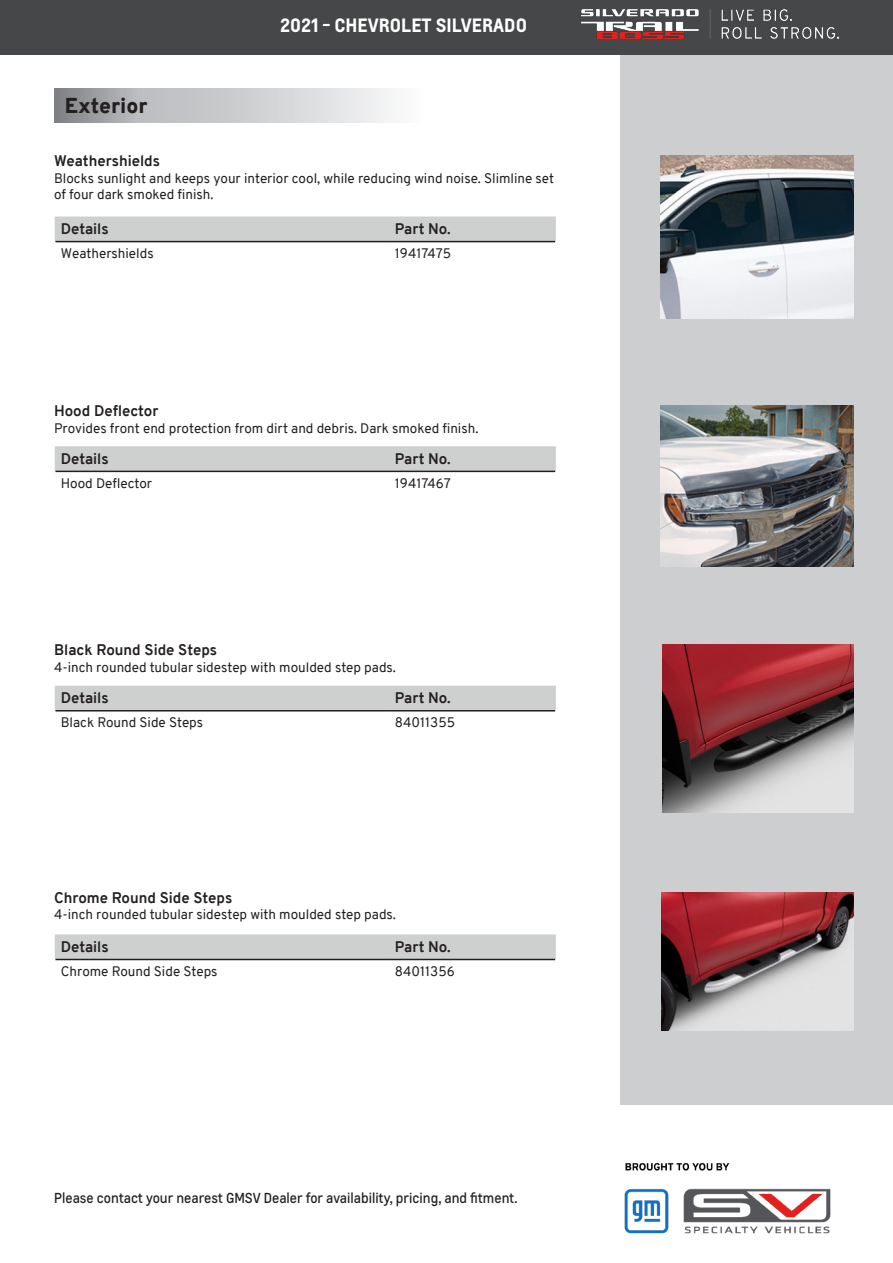
<style>
.page{position:relative;width:893px;height:1263px;background:#fff}
.page>*{position:absolute;margin:0;border:0;box-sizing:border-box;transform-origin:0 0}
.t1{font:900 21px "Overpass";color:#231f20}
.t2{font:700 18px "Louis Global 2";color:#fff}
.t3{font:700 15px "Overpass";color:#231f20}
.t4{font:13.5px/16.2px "Overpass";color:#231f20}
.t5{font:13.5px "Louis Global 2";color:#231f20}
</style>
<div class="page">
<div style="left:621px;top:19px;width:272px;height:1086px;background:#cdced0"></div>
<div style="left:0;top:0;width:893px;height:54px;background:#464748"></div>
<img style="left:624px;top:1162px;width:207px;height:72px">
<svg style="left:54px;top:89px;width:337px;height:34px;background:#c5c7c9"></svg>
<svg style="left:55px;top:216px;width:501px;height:26px;background:#cccfce"></svg>
<hr style="left:56px;top:241px;width:333px;height:1px;background:#231f20">
<hr style="left:389px;top:241px;width:166px;height:1px;background:#231f20">
<svg style="left:55px;top:446px;width:501px;height:25px;background:#cbcdcc"></svg>
<hr style="left:56px;top:471px;width:333px;height:1px;background:#231f20">
<hr style="left:389px;top:471px;width:166px;height:1px;background:#231f20">
<div style="left:55px;top:686px;width:501px;height:25px;background:#cdd0cf"></div>
<hr style="left:56px;top:710px;width:333px;height:1px;background:#231f20">
<hr style="left:389px;top:710px;width:166px;height:1px;background:#231f20">
<svg style="left:55px;top:934px;width:501px;height:25px;background:#cccfce"></svg>
<hr style="left:56px;top:959px;width:333px;height:1px;background:#231f20">
<hr style="left:389px;top:959px;width:166px;height:1px;background:#231f20">
<img style="left:661px;top:155px;width:192px;height:164px">
<img style="left:660px;top:406px;width:193px;height:160px">
<img style="left:662px;top:644px;width:192px;height:168px">
<img style="left:662px;top:892px;width:192px;height:138px">
<img style="left:581px;top:9px;width:258px;height:29px">
<p class="t1" style="left:65px;top:91px;width:84px">Exterior</p>
<p class="t2" style="left:280px;top:12px;width:248px">2021 - CHEVROLET SILVERADO</p>
<p class="t3" style="left:54px;top:150px;width:108px">Weathershields</p>
<p class="t4" style="left:54px;top:170px;width:502px">Blocks sunlight and keeps your interior cool, while reducing wind noise. Slimline set of four dark smoked finish.</p>
<p class="t3" style="left:61px;top:218px;width:49px">Details</p>
<p class="t3" style="left:395px;top:218px;width:57px">Part No.</p>
<p class="t4" style="left:61px;top:245px;width:94px">Weathershields</p>
<p class="t4" style="left:395px;top:245px;width:58px">19417475</p>
<p class="t3" style="left:54px;top:400px;width:106px">Hood Deflector</p>
<p class="t4" style="left:54px;top:420px;width:426px">Provides front end protection from dirt and debris. Dark smoked finish.</p>
<p class="t3" style="left:61px;top:448px;width:49px">Details</p>
<p class="t3" style="left:395px;top:448px;width:57px">Part No.</p>
<p class="t4" style="left:61px;top:475px;width:93px">Hood Deflector</p>
<p class="t4" style="left:395px;top:475px;width:57px">19417467</p>
<p class="t3" style="left:54px;top:639px;width:165px">Black Round Side Steps</p>
<p class="t4" style="left:54px;top:659px;width:343px">4-inch rounded tubular sidestep with moulded step pads.</p>
<p class="t3" style="left:61px;top:687px;width:49px">Details</p>
<p class="t3" style="left:395px;top:687px;width:57px">Part No.</p>
<p class="t4" style="left:61px;top:714px;width:144px">Black Round Side Steps</p>
<p class="t4" style="left:395px;top:714px;width:62px">84011355</p>
<p class="t3" style="left:54px;top:887px;width:180px">Chrome Round Side Steps</p>
<p class="t4" style="left:54px;top:906px;width:343px">4-inch rounded tubular sidestep with moulded step pads.</p>
<p class="t3" style="left:61px;top:936px;width:49px">Details</p>
<p class="t3" style="left:395px;top:936px;width:57px">Part No.</p>
<p class="t4" style="left:61px;top:963px;width:158px">Chrome Round Side Steps</p>
<p class="t4" style="left:395px;top:963px;width:61px">84011356</p>
<p class="t5" style="left:54px;top:1189px;width:465px">Please contact your nearest GMSV Dealer for availability, pricing, and fitment.</p>
</div>
